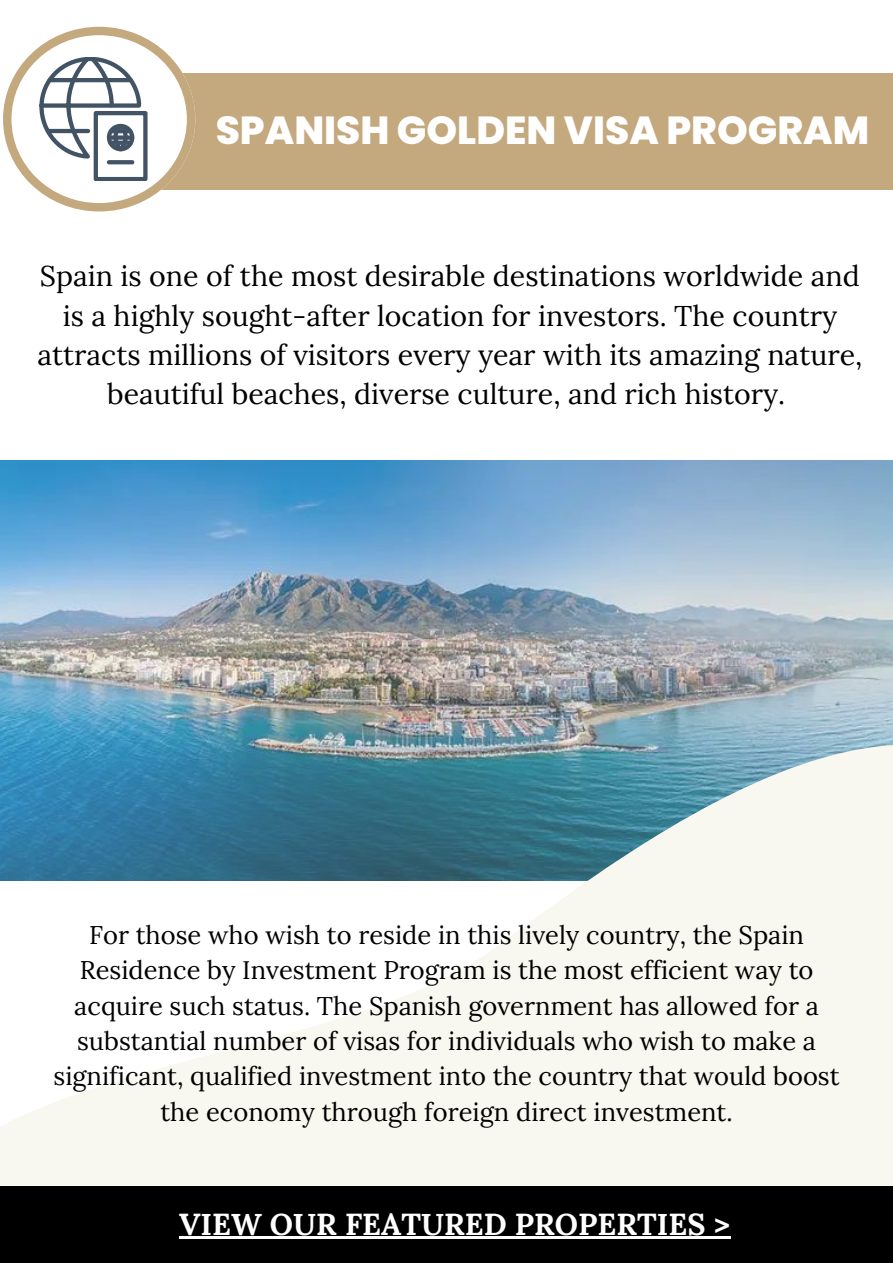
<style>
.page{position:relative;width:893px;height:1263px;background:#fff}
.page>*{position:absolute;margin:0;border:0;box-sizing:border-box;transform-origin:0 0}
.t1{font:800 39.08px "Poppins";color:#fff}
.t2{font:700 30.3px "Lora";color:#fff}
.t3{font:28.5px/39.4px "Lora";color:#000;text-align:center}
.t4{font:25.5px/35.4px "Lora";color:#000;text-align:center}
</style>
<div class="page">
<div style="left:162px;top:73px;width:731px;height:116px;background:#c4a87e"></div>
<img style="left:0;top:460px;width:893px;height:129px">
<img style="left:0;top:589px;width:893px;height:598px">
<svg style="left:3px;top:27px;width:192px;height:184px"></svg>
<div style="left:0;top:1187px;width:893px;height:76px;background:#000"></div>
<hr style="left:179px;top:1236px;width:551px;height:3px;background:#fff">
<p class="t1" style="left:216px;top:103px;width:655px">SPANISH GOLDEN VISA PROGRAM</p>
<p class="t3" style="left:37px;top:256px;width:826px">Spain is one of the most desirable destinations worldwide and is a highly sought-after location for investors. The country attracts millions of visitors every year with its amazing nature, beautiful beaches, diverse culture, and rich history.</p>
<p class="t4" style="left:54px;top:916px;width:787px">For those who wish to reside in this lively country, the Spain Residence by Investment Program is the most efficient way to acquire such status. The Spanish government has allowed for a substantial number of visas for individuals who wish to make a significant, qualified investment into the country that would boost the economy through foreign direct investment.</p>
<p class="t2" style="left:179px;top:1204px;width:552px">VIEW OUR FEATURED PROPERTIES &gt;</p>
</div>
